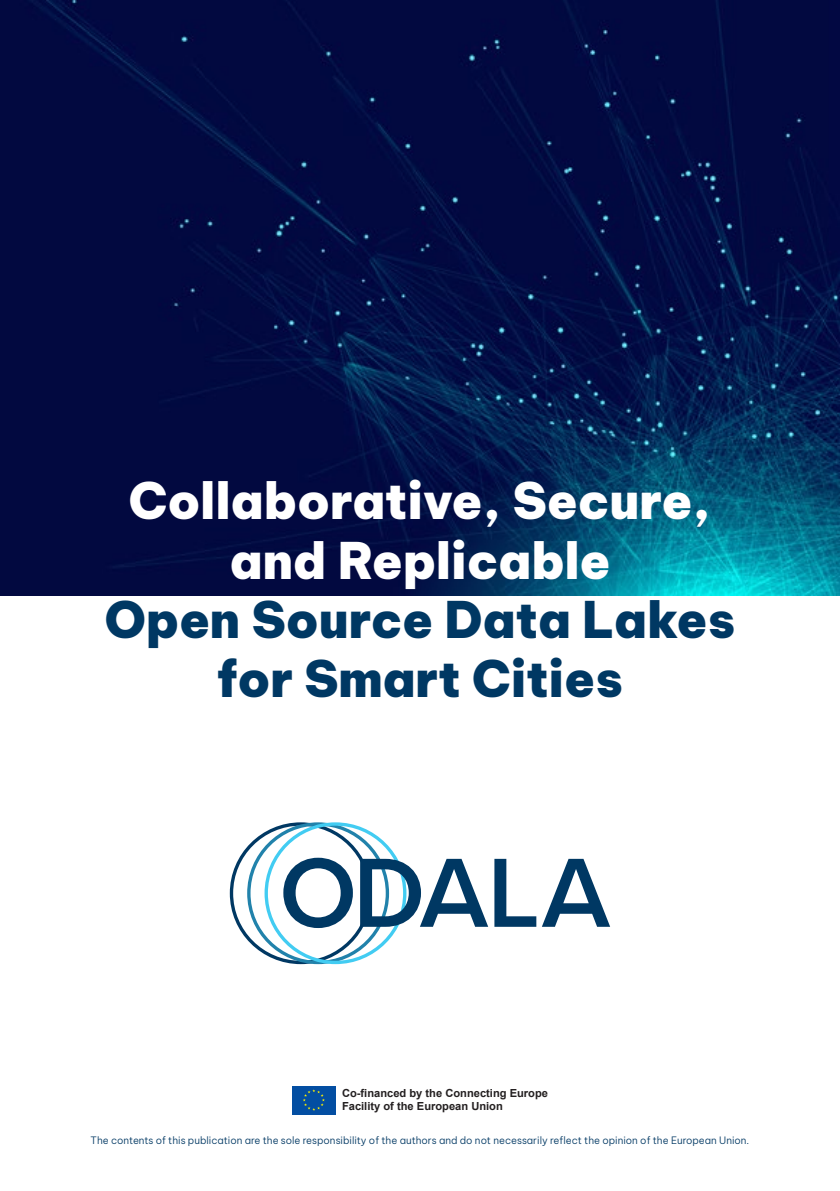
<style>
.page{position:relative;width:840px;height:1191px;background:#fff}
.page>*{position:absolute;margin:0;border:0;box-sizing:border-box;transform-origin:0 0}
.t1{font:900 49.6px/59.4px "Be Vietnam Pro";letter-spacing:-.005em;color:#fff;text-align:center}
.t2{font:900 49.6px/59.4px "Be Vietnam Pro";color:#003863;text-align:center}
.t3{font:700 11.2px/13.4px "Arial";color:#231f20}
.t4{font:300 10px "Be Vietnam Pro";color:#003863}
</style>
<div class="page">
<img style="left:0;top:0;width:839px;height:595px">
<svg style="left:230px;top:822px;width:258px;height:142px"></svg>
<svg style="left:494px;top:859px;width:115px;height:67px"></svg>
<div style="left:292px;top:1086px;width:43px;height:28px;background:#034ea2"></div>
<svg style="left:303px;top:1089px;width:22px;height:21px"></svg>
<h1 class="t1" style="left:129px;top:465px;width:583px">Collaborative, Secure, and Replicable</h1>
<h1 class="t2" style="left:105px;top:584px;width:631px">Open Source Data Lakes for Smart Cities</h1>
<p class="t3" style="left:342px;top:1086px;width:207px">Co-financed by the Connecting Europe<br>Facility of the European Union</p>
<p class="t4" style="left:91px;top:1132px;width:659px">The contents of this publication are the sole responsibility of the authors and do not necessarily reflect the opinion of the European Union.</p>
</div>
